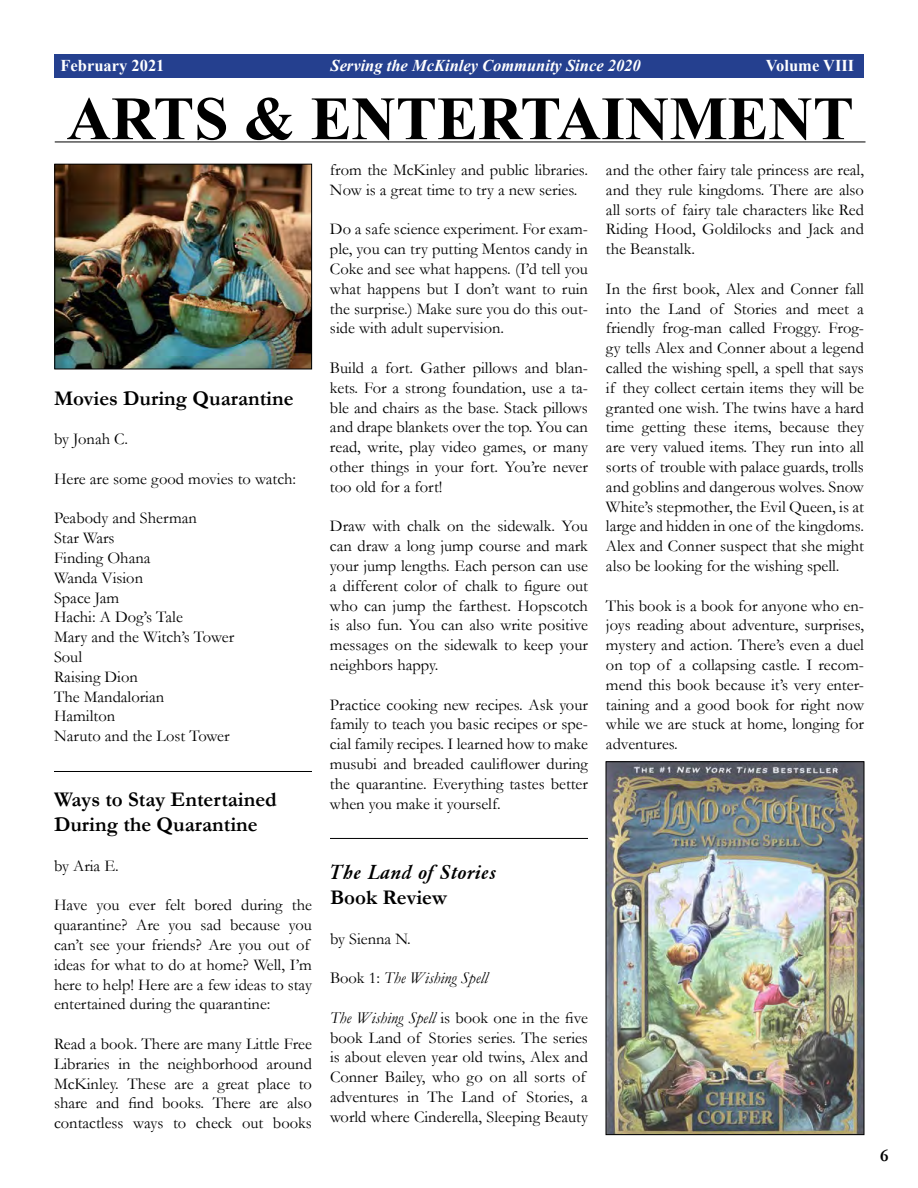
<style>
.page{position:relative;width:918px;height:1188px;background:#fff}
.page>*{position:absolute;margin:0;border:0;box-sizing:border-box;transform-origin:0 0}
.t1{font:700 61.5px "Times New Roman";color:#000}
.t2{font:700 21px/25.2px "Garamond";color:#000}
.t3{font:italic 500 21px "Garamond";color:#000}
.t4{font:700 18px "Garamond";color:#000}
.t5{font:16.5px/19.8px "Garamond";color:#000;text-align:justify}
.t6{font:italic 700 16.5px "Times New Roman";color:#fff}
.t7{font:700 16.5px "Times New Roman";color:#fff}
.t8{font:italic 16.5px "Garamond";color:#000}
.s1{font-style:normal}
.s2{font-style:italic}
</style>
<div class="page">
<div style="left:54px;top:54px;width:810px;height:24px;background:#25408f"></div>
<img style="left:608px;top:763px;width:254px;height:370px">
<div style="left:606px;top:761px;width:258px;height:374px;border:1px solid #000"></div>
<hr style="left:330px;top:838px;width:258px;height:1px;background:#000">
<hr style="left:54px;top:771px;width:258px;height:1px;background:#000">
<img style="left:56px;top:166px;width:254px;height:201px">
<div style="left:54px;top:164px;width:258px;height:205px;border:1px solid #000"></div>
<hr style="left:55px;top:142px;width:811px;height:1px;background:#000">
<p class="t7" style="left:60px;top:54px;width:106px">February 2021</p>
<p class="t6" style="left:330px;top:54px;width:312px">Serving the McKinley Community Since 2020</p>
<p class="t7" style="left:766px;top:54px;width:90px">Volume VIII</p>
<h1 class="t1" style="left:67px;top:76px;width:789px">ARTS &amp; ENTERTAINMENT</h1>
<p class="t2" style="left:54px;top:386px;width:241px">Movies During Quarantine</p>
<p class="t5" style="left:54px;top:429px;width:76px">by Jonah C.</p>
<p class="t5" style="left:54px;top:468px;width:244px">Here are some good movies to watch:</p>
<p class="t5" style="left:54px;top:508px;width:182px;text-align:left">Peabody and Sherman<br>Star Wars<br>Finding Ohana<br>Wanda Vision<br>Space Jam<br>Hachi: A Dog’s Tale<br>Mary and the Witch’s Tower<br>Soul<br>Raising Dion<br>The Mandalorian<br>Hamilton<br>Naruto and the Lost Tower</p>
<p class="t2" style="left:54px;top:787px;width:224px">Ways to Stay Entertained<br>During the Quarantine</p>
<p class="t5" style="left:54px;top:855px;width:66px">by Aria E.</p>
<p class="t5" style="left:54px;top:895px;width:260px;text-align:left">Have you ever felt bored during the quarantine? Are you sad because you can’t see your friends? Are you out of ideas for what to do at home? Well, I’m here to help! Here are a few ideas to stay entertained during the quarantine:</p>
<p class="t5" style="left:54px;top:1034px;width:260px">Read a book. There are many Little Free Libraries in the neighborhood around McKinley. These are a great place to share and find books. There are also contactless ways to check out books</p>
<p class="t5" style="left:330px;top:159px;width:260px">from the McKinley and public libraries.<br>Now is a great time to try a new series.</p>
<p class="t5" style="left:330px;top:219px;width:260px">Do a safe science experiment. For exam&shy;ple, you can try putting Mentos candy in Coke and see what happens. (I’d tell you what happens but I don’t want to ruin the surprise.) Make sure you do this out&shy;side with adult supervision.</p>
<p class="t5" style="left:330px;top:357px;width:260px">Build a fort. Gather pillows and blan&shy;kets. For a strong foundation, use a ta&shy;ble and chairs as the base. Stack pillows and drape blankets over the top. You can read, write, play video games, or many other things in your fort. You’re never too old for a fort!</p>
<p class="t5" style="left:330px;top:516px;width:260px">Draw with chalk on the sidewalk. You can draw a long jump course and mark your jump lengths. Each person can use a different color of chalk to figure out who can jump the farthest. Hopscotch is also fun. You can also write positive messages on the sidewalk to keep your neighbors happy.</p>
<p class="t5" style="left:330px;top:694px;width:260px">Practice cooking new recipes. Ask your family to teach you basic recipes or spe&shy;cial family recipes. I learned how to make musubi and breaded cauliflower during the quarantine. Everything tastes better when you make it yourself.</p>
<p class="t5" style="left:606px;top:159px;width:260px">and the other fairy tale princess are real, and they rule kingdoms. There are also all sorts of fairy tale characters like Red Riding Hood, Goldilocks and Jack and the Beanstalk.</p>
<p class="t5" style="left:606px;top:278px;width:260px">In the first book, Alex and Conner fall into the Land of Stories and meet a friendly frog-man called Froggy. Frog&shy;gy tells Alex and Conner about a legend called the wishing spell, a spell that says if they collect certain items they will be granted one wish. The twins have a hard time getting these items, because they are very valued items. They run into all sorts of trouble with palace guards, trolls and goblins and dangerous wolves. Snow White’s stepmother, the Evil Queen, is at large and hidden in one of the kingdoms.<br>Alex and Conner suspect that she might also be looking for the wishing spell.</p>
<p class="t5" style="left:606px;top:595px;width:260px">This book is a book for anyone who en&shy;joys reading about adventure, surprises, mystery and action. There’s even a duel on top of a collapsing castle. I recom&shy;mend this book because it’s very enter&shy;taining and a good book for right now while we are stuck at home, longing for adventures.</p>
<p class="t3" style="left:330px;top:859px;width:169px">The Land of Stories</p>
<p class="t2" style="left:330px;top:885px;width:119px">Book Review</p>
<p class="t5" style="left:330px;top:928px;width:82px">by Sienna N.</p>
<p class="t8" style="left:330px;top:967px;width:159px"><span class="s1">Book 1:</span> The Wishing Spell</p>
<p class="t5" style="left:330px;top:1007px;width:260px;text-align:left"><span class="s2">The Wishing Spell</span> is book one in the five book Land of Stories series. The series is about eleven year old twins, Alex and Conner Bailey, who go on all sorts of adventures in The Land of Stories, a world where Cinderella, Sleeping Beauty</p>
<p class="t4" style="left:880px;top:1143px;width:10px">6</p>
</div>
